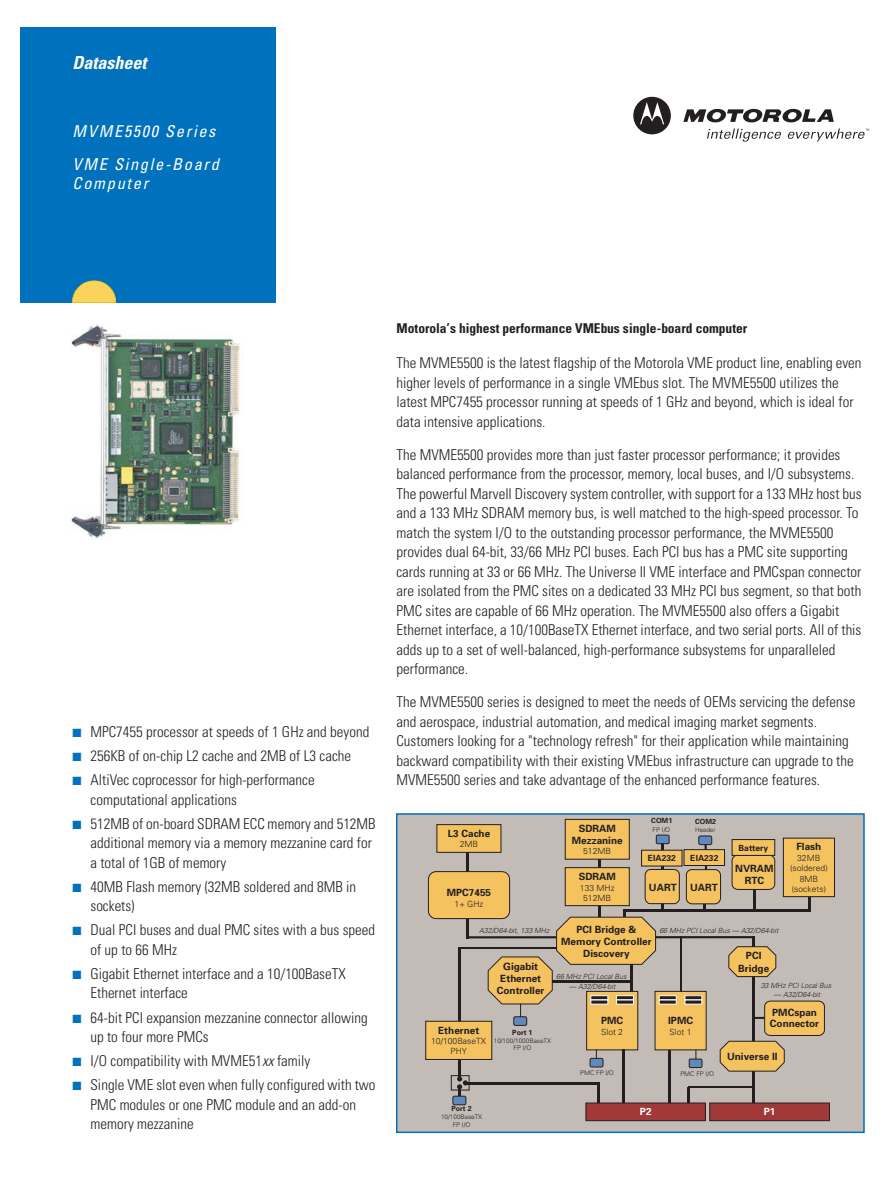
<style>
.page{position:relative;width:894px;height:1190px;background:#fff}
.page>*{position:absolute;margin:0;border:0;box-sizing:border-box;transform-origin:0 0}
.t1{font:italic 700 condensed 18px "Univers";color:#fff}
.t2{font:italic condensed 16.35px/33px "Univers";color:#fff}
.t3{font:300 condensed 15px/19.5px "Univers";color:#231f20}
.t4{font:700 condensed 13.5px "Univers";color:#231f20}
.t5{font:700 10.05px/12px "Univers";color:#231f20;text-align:center}
.t6{font:700 10.05px "Univers";color:#fff}
.t7{font:300 8.55px/10.2px "Univers";letter-spacing:-.005em;color:#231f20;text-align:center}
.t8{font:700 8.55px "Univers";letter-spacing:-.005em;color:#231f20}
.t9{font:italic 300 7.2px "Univers";letter-spacing:-.01em;color:#231f20}
.t10{font:700 7.2px "Univers";color:#231f20}
.t11{font:300 6.45px/7.5px "Univers";letter-spacing:.005em;color:#231f20;text-align:center}
.s1{color:#0071bc}
.s2{font-style:italic}
</style>
<div class="page">
<div style="left:20px;top:27px;width:256px;height:276px;background:#0071bc"></div>
<svg style="left:72px;top:280px;width:44px;height:23px"></svg>
<div style="left:396px;top:813px;width:469px;height:320px;background:#c3bbb6;border:2px solid #0071bc"></div>
<div style="left:633px;top:97px;width:38px;height:37px;background:#231f20;border-radius:50%"></div>
<svg style="left:640px;top:102px;width:24px;height:22px"></svg>
<svg style="left:683px;top:109px;width:186px;height:33px"></svg>
<hr style="left:753px;top:936px;width:2px;height:168px;background:#231f20">
<hr style="left:598px;top:856px;width:2px;height:62px;background:#231f20">
<hr style="left:467px;top:936px;width:288px;height:2px;background:#231f20">
<div style="left:437px;top:824px;width:64px;height:28px;background:#f5c260;border:1px solid #231f20"></div>
<div style="left:565px;top:819px;width:65px;height:40px;background:#f5c260;border:1px solid #231f20"></div>
<svg style="left:732px;top:855px;width:43px;height:35px;background:#e2b35b"></svg>
<div style="left:732px;top:839px;width:43px;height:16px;background:#f5c260;border:1px solid #231f20"></div>
<div style="left:783px;top:838px;width:52px;height:59px;background:#f5c260;border:1px solid #231f20"></div>
<div style="left:586px;top:991px;width:52px;height:59px;background:#f5c260;border:1px solid #231f20"></div>
<div style="left:655px;top:991px;width:51px;height:59px;background:#f5c260"></div>
<hr style="left:685px;top:995px;width:17px;height:4px;background:#231f20">
<div style="left:685px;top:995px;width:17px;height:5px;border:1px solid #fff"></div>
<svg style="left:685px;top:999px;width:17px;height:5px"></svg>
<div style="left:710px;top:1102px;width:120px;height:18px;background:#a03937;border:1px solid #231f20"></div>
<svg style="left:728px;top:946px;width:48px;height:31px"></svg>
<svg style="left:720px;top:1000px;width:105px;height:71px"></svg>
<svg style="left:590px;top:1049px;width:14px;height:18px"></svg>
<svg style="left:689px;top:1050px;width:14px;height:18px"></svg>
<hr style="left:622px;top:1049px;width:2px;height:55px;background:#231f20">
<hr style="left:668px;top:1050px;width:3px;height:53px;background:#231f20">
<hr style="left:688px;top:1086px;width:67px;height:2px;background:#231f20">
<svg style="left:688px;top:1088px;width:2px;height:14px"></svg>
<hr style="left:624px;top:909px;width:186px;height:2px;background:#231f20">
<hr style="left:808px;top:897px;width:3px;height:14px;background:#231f20">
<hr style="left:754px;top:889px;width:2px;height:22px;background:#231f20">
<div style="left:641px;top:850px;width:41px;height:16px;background:#f5c260"></div>
<svg style="left:656px;top:834px;width:14px;height:17px"></svg>
<hr style="left:459px;top:947px;width:2px;height:132px;background:#231f20">
<div style="left:425px;top:1021px;width:67px;height:38px;background:#f5c260;border:1px solid #231f20"></div>
<hr style="left:680px;top:936px;width:2px;height:55px;background:#231f20">
<div style="left:451px;top:1075px;width:18px;height:15px;border:1px solid #231f20"></div>
<svg style="left:452px;top:1076px;width:16px;height:29px"></svg>
<hr style="left:467px;top:1081px;width:132px;height:3px;background:#231f20">
<hr style="left:597px;top:1082px;width:2px;height:22px;background:#231f20">
<div style="left:586px;top:1102px;width:120px;height:18px;background:#a03937;border:1px solid #231f20"></div>
<svg style="left:686px;top:835px;width:35px;height:74px"></svg>
<div style="left:684px;top:849px;width:41px;height:16px;background:#f5c260;border:1px solid #231f20"></div>
<hr style="left:466px;top:852px;width:3px;height:86px;background:#231f20">
<svg style="left:428px;top:865px;width:252px;height:161px"></svg>
<img style="left:71px;top:324px;width:171px;height:215px">
<p class="t1" style="left:73px;top:56px;width:79px">Datasheet</p>
<p class="t2" style="left:73px;top:116px;width:151px">MVME5500 Series<br>VME Single-Board</p>
<p class="t2" style="left:73px;top:169px;width:80px">Computer</p>
<p class="t3" style="left:73px;top:723px;width:298px"><span class="s1">■</span> MPC7455 processor at speeds of 1 GHz and beyond</p>
<p class="t3" style="left:73px;top:748px;width:280px"><span class="s1">■</span> 256KB of on-chip L2 cache and 2MB of L3 cache</p>
<p class="t3" style="left:91px;top:771px;width:226px;text-indent:-18px"><span class="s1">■</span> AltiVec coprocessor for high-performance computational applications</p>
<p class="t3" style="left:91px;top:815px;width:287px;text-indent:-18px"><span class="s1">■</span> 512MB of on-board SDRAM ECC memory and 512MB additional memory via a memory mezzanine card for a total of 1GB of memory</p>
<p class="t3" style="left:91px;top:878px;width:267px;text-indent:-18px"><span class="s1">■</span> 40MB Flash memory (32MB soldered and 8MB in sockets)</p>
<p class="t3" style="left:91px;top:921px;width:286px;text-indent:-18px"><span class="s1">■</span> Dual PCI buses and dual PMC sites with a bus speed of up to 66 MHz</p>
<p class="t3" style="left:91px;top:965px;width:257px;text-indent:-18px"><span class="s1">■</span> Gigabit Ethernet interface and a 10/100BaseTX<br>Ethernet interface</p>
<p class="t3" style="left:91px;top:1009px;width:279px;text-indent:-18px"><span class="s1">■</span> 64-bit PCI expansion mezzanine connector allowing up to four more PMCs</p>
<p class="t3" style="left:73px;top:1052px;width:239px"><span class="s1">■</span> I/O compatibility with MVME51<span class="s2">xx</span> family</p>
<p class="t3" style="left:91px;top:1076px;width:286px;text-indent:-18px"><span class="s1">■</span> Single VME slot even when fully configured with two<br>PMC modules or one PMC module and an add-on memory mezzanine</p>
<p class="t4" style="left:397px;top:323px;width:352px">Motorola’s highest performance VMEbus single-board computer</p>
<p class="t3" style="left:397px;top:354px;width:466px">The MVME5500 is the latest flagship of the Motorola VME product line, enabling even higher levels of performance in a single VMEbus slot. The MVME5500 utilizes the latest MPC7455 processor running at speeds of 1 GHz and beyond, which is ideal for data intensive applications.</p>
<p class="t3" style="left:397px;top:446px;width:467px">The MVME5500 provides more than just faster processor performance; it provides balanced performance from the processor, memory, local buses, and I/O subsystems.<br>The powerful Marvell Discovery system controller, with support for a 133 MHz host bus and a 133 MHz SDRAM memory bus, is well matched to the high-speed processor. To match the system I/O to the outstanding processor performance, the MVME5500 provides dual 64-bit, 33/66 MHz PCI buses. Each PCI bus has a PMC site supporting cards running at 33 or 66 MHz. The Universe II VME interface and PMCspan connector are isolated from the PMC sites on a dedicated 33 MHz PCI bus segment, so that both PMC sites are capable of 66 MHz operation. The MVME5500 also offers a Gigabit Ethernet interface, a 10/100BaseTX Ethernet interface, and two serial ports. All of this adds up to a set of well-balanced, high-performance subsystems for unparalleled performance.</p>
<p class="t3" style="left:397px;top:693px;width:460px">The MVME5500 series is designed to meet the needs of OEMs servicing the defense and aerospace, industrial automation, and medical imaging market segments.<br>Customers looking for a "technology refresh" for their application while maintaining backward compatibility with their existing VMEbus infrastructure can upgrade to the MVME5500 series and take advantage of the enhanced performance features.</p>
<p class="t5" style="left:448px;top:828px;width:44px">L3 Cache</p>
<p class="t7" style="left:460px;top:840px;width:20px">2MB</p>
<p class="t5" style="left:447px;top:887px;width:46px">MPC7455</p>
<p class="t7" style="left:455px;top:899px;width:30px">1+ GHz</p>
<p class="t10" style="left:651px;top:817px;width:23px">COM1</p>
<p class="t10" style="left:695px;top:818px;width:23px">COM2</p>
<p class="t5" style="left:572px;top:823px;width:52px">SDRAM<br>Mezzanine</p>
<p class="t7" style="left:583px;top:847px;width:30px">512MB</p>
<p class="t5" style="left:579px;top:871px;width:39px">SDRAM</p>
<p class="t7" style="left:580px;top:883px;width:36px">133 MHz<br>512MB</p>
<p class="t5" style="left:649px;top:882px;width:29px">UART</p>
<p class="t11" style="left:653px;top:826px;width:19px">FP I/O</p>
<p class="t11" style="left:695px;top:826px;width:22px">Header</p>
<p class="t8" style="left:690px;top:854px;width:30px">EIA232</p>
<p class="t8" style="left:648px;top:854px;width:30px">EIA232</p>
<p class="t5" style="left:690px;top:882px;width:29px">UART</p>
<p class="t8" style="left:739px;top:844px;width:31px">Battery</p>
<p class="t5" style="left:797px;top:841px;width:26px">Flash</p>
<p class="t7" style="left:790px;top:853px;width:39px">32MB (soldered)<br>8MB (sockets)</p>
<p class="t5" style="left:735px;top:863px;width:40px">NVRAM<br>RTC</p>
<p class="t5" style="left:561px;top:924px;width:92px">PCI Bridge &amp;<br>Memory Controller<br>Discovery</p>
<p class="t9" style="left:479px;top:928px;width:73px">A32/D64-bit,133 MHz</p>
<p class="t9" style="left:659px;top:928px;width:122px">66 MHz PCILocal Bus — A32/D64-bit</p>
<p class="t5" style="left:738px;top:950px;width:33px">PCI<br>Bridge</p>
<p class="t5" style="left:497px;top:961px;width:49px">Gigabit<br>Ethernet<br>Controller</p>
<p class="t9" style="left:556px;top:974px;width:73px">66 MHz PCI Local Bus</p>
<p class="t9" style="left:569px;top:983px;width:49px">— A32/D64-bit</p>
<p class="t9" style="left:761px;top:983px;width:74px">33 MHz PCI Local Bus</p>
<p class="t9" style="left:774px;top:991px;width:49px">— A32/D64-bit</p>
<p class="t5" style="left:438px;top:1025px;width:42px">Ethernet</p>
<p class="t7" style="left:431px;top:1037px;width:56px">10/100BaseTX<br>PHY</p>
<p class="t10" style="left:512px;top:1029px;width:22px">Port 1</p>
<p class="t11" style="left:494px;top:1037px;width:59px">10/100/1000BaseTX<br>FP I/O</p>
<p class="t10" style="left:451px;top:1106px;width:22px">Port 2</p>
<p class="t11" style="left:441px;top:1113px;width:43px">10/100BaseTX<br>FP I/O</p>
<p class="t5" style="left:601px;top:1015px;width:24px">PMC</p>
<p class="t7" style="left:601px;top:1027px;width:23px">Slot 2</p>
<p class="t5" style="left:668px;top:1015px;width:26px">IPMC</p>
<p class="t7" style="left:670px;top:1027px;width:23px">Slot 1</p>
<p class="t11" style="left:580px;top:1069px;width:35px">PMC FP I/O</p>
<p class="t11" style="left:680px;top:1070px;width:35px">PMC FP I/O</p>
<p class="t6" style="left:640px;top:1108px;width:13px">P2</p>
<p class="t5" style="left:770px;top:1006px;width:51px;text-align:left">PMCspan<br>Connector</p>
<p class="t5" style="left:727px;top:1051px;width:52px">Universe II</p>
<p class="t6" style="left:764px;top:1108px;width:13px">P1</p>
</div>
